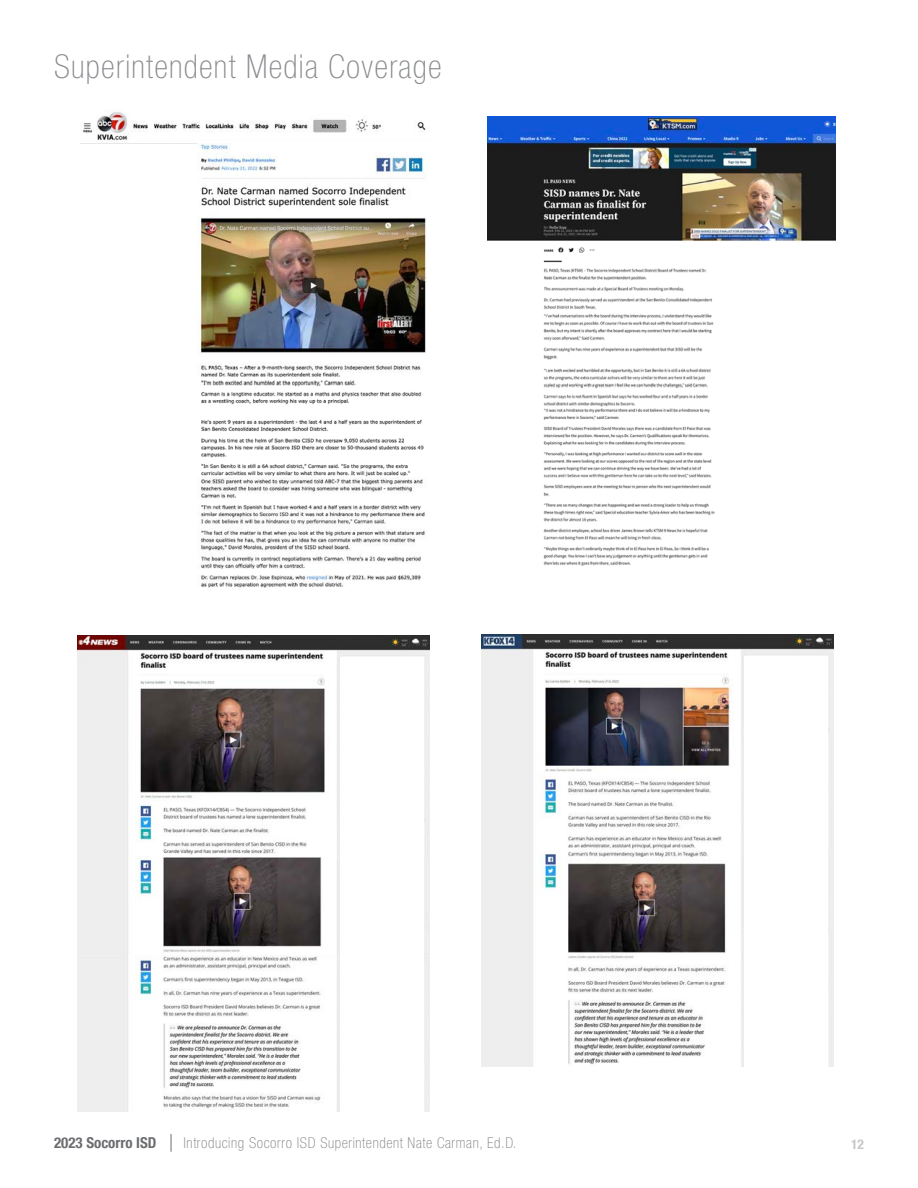
<style>
.page{position:relative;width:918px;height:1188px;background:#fff}
.page>*{position:absolute;margin:0;border:0;box-sizing:border-box;transform-origin:0 0}
.t1{font:100 condensed 33px "Helvetica Neue LT Pro";letter-spacing:.04em;color:#8a8c8f}
.t2{font:100 condensed 15px "Helvetica Neue LT Pro";letter-spacing:.04em;color:#808285}
.t3{font:700 condensed 15px "Helvetica Neue";color:#6c6d70}
.t4{font:700 condensed 13.5px "Helvetica Neue";color:#c7c8ca}
</style>
<div class="page">
<svg style="left:171px;top:1134px;width:1px;height:18px"></svg>
<img style="left:83px;top:111px;width:343px;height:30px">
<img style="left:198px;top:144px;width:229px;height:444px">
<img style="left:487px;top:116px;width:349px;height:126px">
<img style="left:543px;top:247px;width:172px;height:319px">
<img style="left:482px;top:635px;width:352px;height:431px">
<div style="left:745px;top:656px;width:83px;height:422px;background:#fff"></div>
<img style="left:77px;top:635px;width:352px;height:476px">
<div style="left:340px;top:657px;width:84px;height:463px;background:#fff"></div>
<h1 class="t1" style="left:54px;top:48px;width:389px">Superintendent Media Coverage</h1>
<p class="t3" style="left:54px;top:1131px;width:104px">2023 Socorro ISD</p>
<p class="t2" style="left:184px;top:1135px;width:334px">Introducing Socorro ISD Superintendent Nate Carman, Ed.D.</p>
<p class="t4" style="left:851px;top:1133px;width:14px">12</p>
</div>
